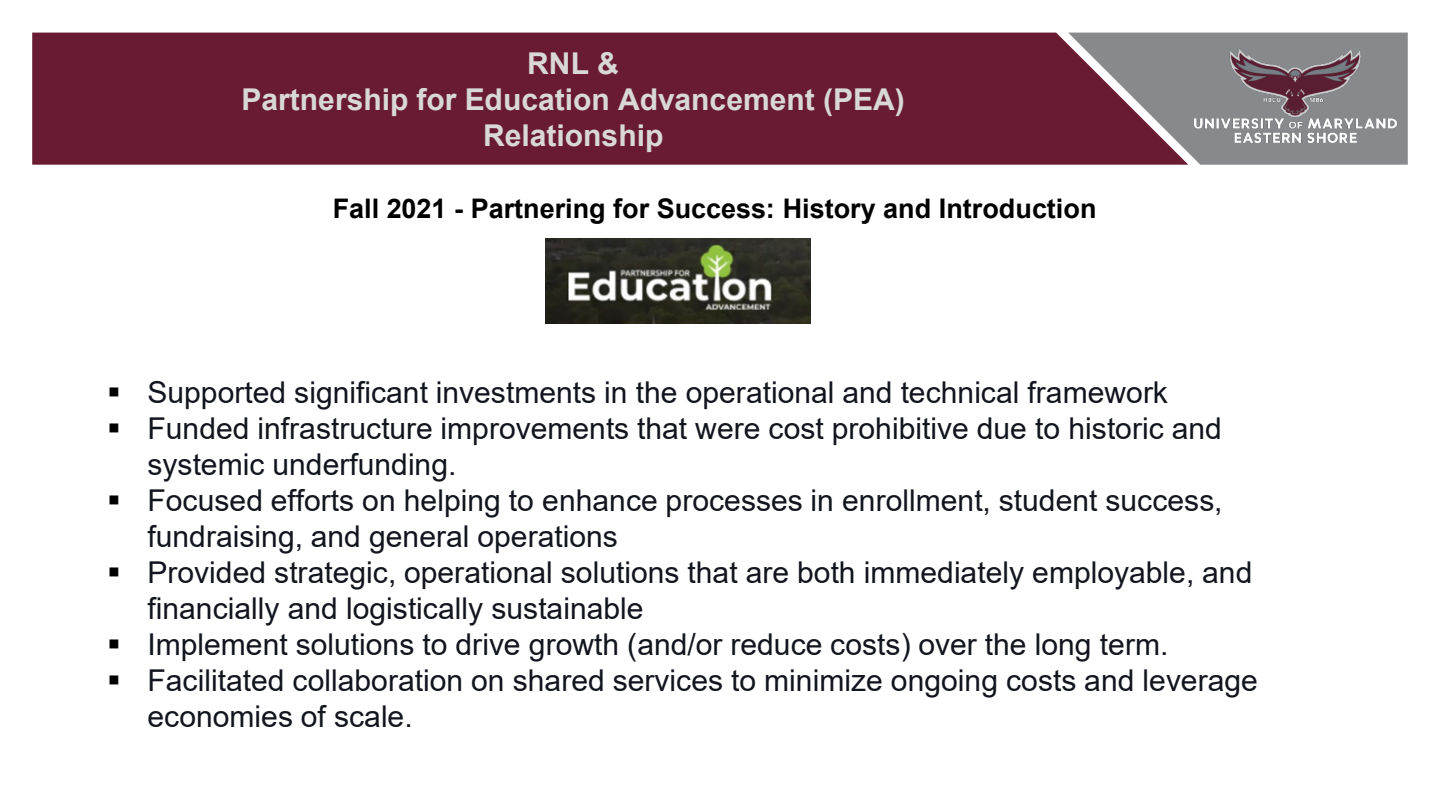
<style>
.page{position:relative;width:1440px;height:810px;background:#fff}
.page>*{position:absolute;margin:0;border:0;box-sizing:border-box;transform-origin:0 0}
.t1{font:30px/36px "Arial";color:#12151d}
.t2{font:700 30px/36px "Arial";color:#d8d8d6;text-align:center}
.t3{font:700 27px "Arial";color:#000}
.s1{color:#000}
</style>
<div class="page">
<div style="left:32px;top:33px;width:1036px;height:132px;background:#691b32"></div>
<svg style="left:1068px;top:33px;width:340px;height:132px"></svg>
<img style="left:1194px;top:50px;width:202px;height:93px">
<img style="left:545px;top:238px;width:265px;height:86px">
<h2 class="t2" style="left:241px;top:46px;width:665px">RNL &amp;<br>Partnership for Education Advancement (PEA)<br>Relationship</h2>
<p class="t3" style="left:333px;top:189px;width:765px">Fall 2021 - Partnering for Success: History and Introduction</p>
<p class="t1" style="left:107px;top:374px;width:1062px"><span class="s1">▪</span> Supported significant investments in the operational and technical framework</p>
<p class="t1" style="left:148px;top:410px;width:1076px;text-indent:-40px"><span class="s1">▪</span> Funded infrastructure improvements that were cost prohibitive due to historic and systemic underfunding.</p>
<p class="t1" style="left:148px;top:482px;width:1077px;text-indent:-40px"><span class="s1">▪</span> Focused efforts on helping to enhance processes in enrollment, student success, fundraising, and general operations</p>
<p class="t1" style="left:148px;top:554px;width:1106px;text-indent:-40px"><span class="s1">▪</span> Provided strategic, operational solutions that are both immediately employable, and financially and logistically sustainable</p>
<p class="t1" style="left:107px;top:626px;width:1063px"><span class="s1">▪</span> Implement solutions to drive growth (and/or reduce costs) over the long term.</p>
<p class="t1" style="left:148px;top:662px;width:1112px;text-indent:-40px"><span class="s1">▪</span> Facilitated collaboration on shared services to minimize ongoing costs and leverage economies of scale.</p>
</div>
